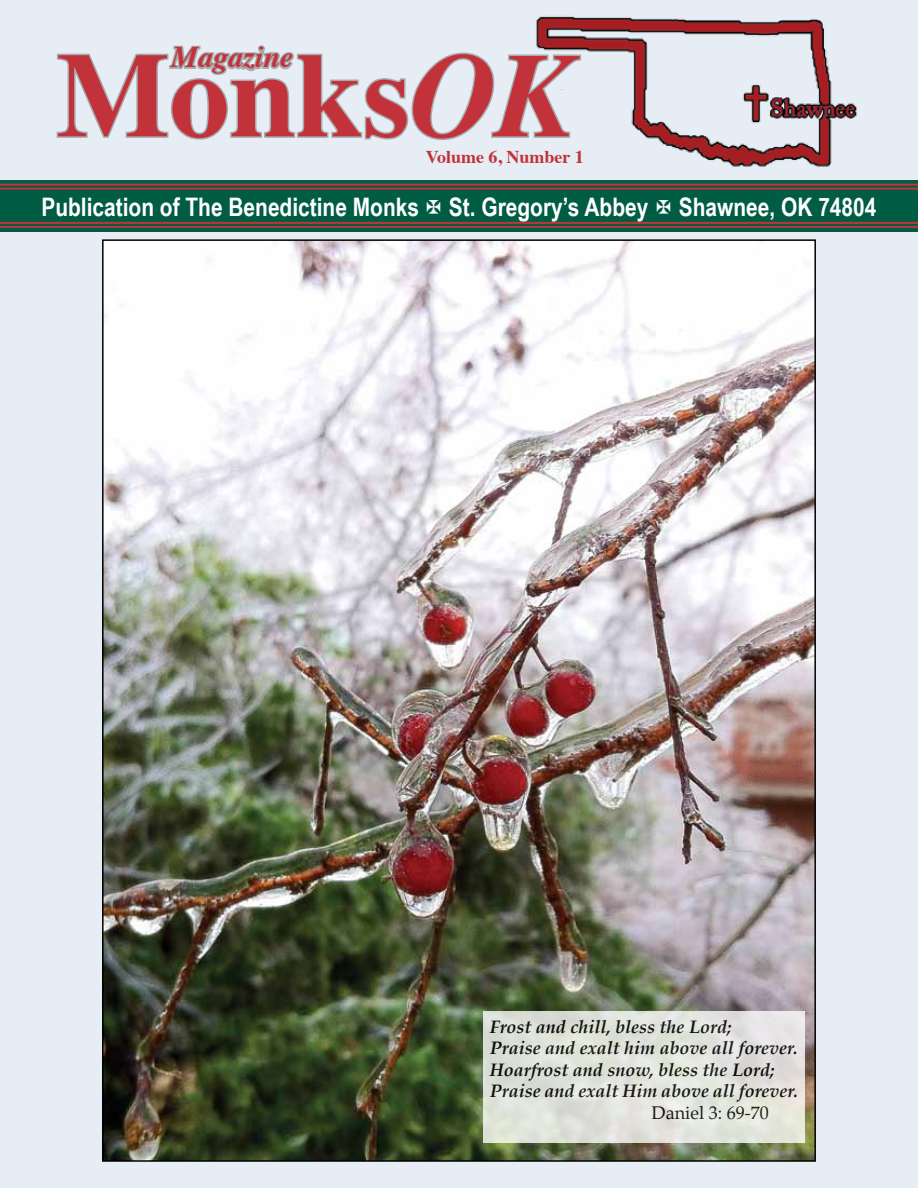
<style>
.page{position:relative;width:918px;height:1188px;background:#e6edf4}
.page>*{position:absolute;margin:0;border:0;box-sizing:border-box;transform-origin:0 0}
.t1{font:700 120px "Times";color:#c2323a}
.t2{font:italic 700 30px "Times";color:#c2323a}
.t3{font:700 25.5px "Arial Narrow";color:#fff}
.t4{font:italic 700 18px/21.6px "Palatino";color:#000}
.t5{font:700 18px "Times";color:#c2323a}
.t6{font:18px "Palatino";color:#000}
.s1{font-style:italic}
</style>
<div class="page">
<div style="left:0;top:180px;width:918px;height:52px;background:#005c42"></div>
<svg style="left:55px;top:33px;width:476px;height:109px;background:#d9dfe5"></svg>
<hr style="left:0;top:184px;width:918px;height:2px;background:#c2323a">
<hr style="left:0;top:188px;width:918px;height:2px;background:#c2323a">
<hr style="left:0;top:222px;width:918px;height:2px;background:#c2323a">
<hr style="left:0;top:226px;width:918px;height:2px;background:#c2323a">
<img style="left:531px;top:7px;width:331px;height:164px">
<img style="left:105px;top:242px;width:708px;height:917px">
<svg style="left:483px;top:1011px;width:322px;height:132px;background:#e1e3dc"></svg>
<h2 class="t2" style="left:172px;top:29px;width:123px">Magazine</h2>
<h1 class="t1" style="left:56px;top:-19px;width:522px">Monks<span class="s1">OK</span></h1>
<p class="t5" style="left:426px;top:139px;width:160px">Volume 6, Number 1</p>
<h3 class="t3" style="left:41px;top:187px;width:837px">Publication of The Benedictine Monks St. Gregory’s Abbey Shawnee, OK 74804</h3>
<p class="t4" style="left:490px;top:1016px;width:310px">Frost and chill, bless the Lord;<br>Praise and exalt him above all forever.<br>Hoarfrost and snow, bless the Lord; Praise and exalt Him above all forever.</p>
<p class="t6" style="left:652px;top:1098px;width:118px">Daniel 3: 69-70</p>
</div>
